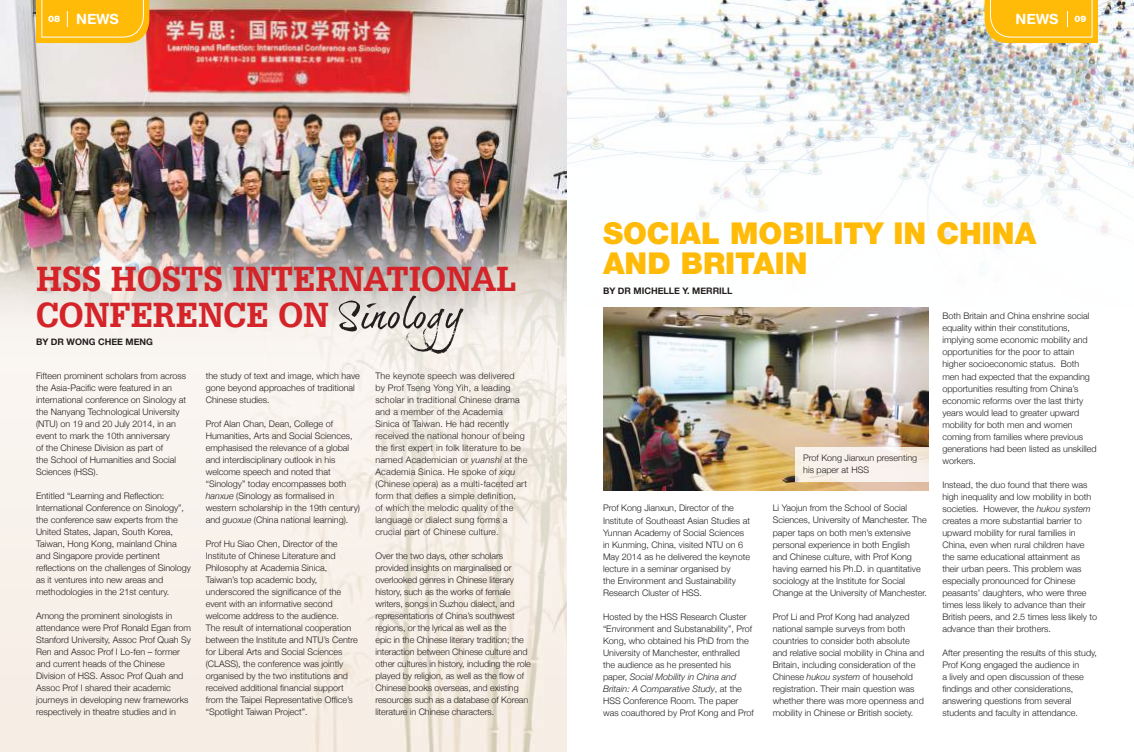
<style>
.page{position:relative;width:1134px;height:752px;background:#fff}
.page>*{position:absolute;margin:0;border:0;box-sizing:border-box;transform-origin:0 0}
.t1{font:36px/36px "URW Egyptienne T Medi Extr Narr";color:#d42429}
.t2{font:900 30px/30px "Helvetica 95";color:#ffbb08}
.t3{font:700 14px "Helvetica Rounded";color:#fff}
.t4{font:300 9px/12px "Helvetica Neue";color:#241f1f}
.t5{font:300 9px/12px "Helvetica Neue";letter-spacing:.02em;color:#241f1f}
.t6{font:700 9px "Helvetica Neue";color:#241f1f}
.s1{font-family:"Helvetica 95";font-weight:900;font-size:9px}
.s2{font-style:italic}
</style>
<div class="page">
<img style="left:567px;top:0;width:567px;height:315px">
<img style="left:0;top:355px;width:567px;height:396px">
<img style="left:0;top:0;width:567px;height:355px">
<svg style="left:339px;top:295px;width:124px;height:58px;background:#cec9c5"></svg>
<img style="left:603px;top:307px;width:325px;height:183px">
<svg style="left:795px;top:446px;width:133px;height:35px;background:#f5eee7"></svg>
<svg style="left:984px;top:0;width:114px;height:43px;background:#fdbd16"></svg>
<svg style="left:36px;top:0;width:113px;height:43px;background:#febc14"></svg>
<h3 class="t3" style="left:48px;top:11px;width:72px"><span class="s1">08</span> NEWS</h3>
<h3 class="t3" style="left:1016px;top:11px;width:72px">NEWS <span class="s1">09</span></h3>
<h1 class="t1" style="left:36px;top:261px;width:482px">HSS HOSTS INTERNATIONAL<br>CONFERENCE ON</h1>
<p class="t6" style="left:36px;top:333px;width:39px">BY DR WON</p>
<p class="t6" style="left:89px;top:333px;width:66px">G CHEE MENG</p>
<p class="t4" style="left:36px;top:369px;width:152px">Fifteen prominent scholars from across the Asia-Pacific were featured in an international conference on Sinology at the Nanyang Technological University (NTU) on 19 and 20 July 2014, in an event to mark the 10th anniversary<br>of the Chinese Division as part of<br>the School of Humanities and Social Sciences (HSS).</p>
<p class="t4" style="left:36px;top:489px;width:157px">Entitled “Learning and Reflection:<br>International Conference on Sinology”, the conference saw experts from the United States, Japan, South Korea, Taiwan, Hong Kong, mainland China and Singapore provide pertinent reflections on the challenges of Sinology as it ventures into new areas and methodologies in the 21st century.</p>
<p class="t4" style="left:36px;top:609px;width:157px">Among the prominent sinologists in attendance were Prof Ronald Egan from Stanford University, Assoc Prof Quah Sy Ren and Assoc Prof I Lo-fen – former and current heads of the Chinese Division of HSS. Assoc Prof Quah and Assoc Prof I shared their academic journeys in developing new frameworks respectively in theatre studies and in</p>
<p class="t4" style="left:206px;top:369px;width:156px">the study of text and image, which have gone beyond approaches of traditional<br>Chinese studies.</p>
<p class="t4" style="left:206px;top:417px;width:156px">Prof Alan Chan, Dean, College of Humanities, Arts and Social Sciences, emphasised the relevance of a global and interdisciplinary outlook in his welcome speech and noted that “Sinology” today encompasses both <span class="s2">hanxue</span> (Sinology as formalised in western scholarship in the 19th century) and <span class="s2">guoxue</span> (China national learning).</p>
<p class="t4" style="left:206px;top:537px;width:154px">Prof Hu Siao Chen, Director of the Institute of Chinese Literature and Philosophy at Academia Sinica, Taiwan’s top academic body, underscored the significance of the event with an informative second welcome address to the audience.<br>The result of international cooperation between the Institute and NTU’s Centre for Liberal Arts and Social Sciences (CLASS), the conference was jointly organised by the two institutions and received additional financial support from the Taipei Representative Office’s “Spotlight Taiwan Project”.</p>
<p class="t5" style="left:375px;top:369px;width:153px">The keynote speech was delivered<br>by Prof Tseng Yong Yih, a leading scholar in traditional Chinese drama and a member of the Academia Sinica of Taiwan. He had recently received the national honour of being the first expert in folk literature to be named Academician or <span class="s2">yuanshi</span> at the Academia Sinica. He spoke of <span class="s2">xiqu </span>(Chinese opera) as a multi-faceted art form that defies a simple definition,<br>of which the melodic quality of the language or dialect sung forms a crucial part of Chinese culture.</p>
<p class="t4" style="left:375px;top:549px;width:157px">Over the two days, other scholars provided insights on marginalised or overlooked genres in Chinese literary history, such as the works of female writers, songs in Suzhou dialect, and representations of China’s southwest regions, or the lyrical as well as the<br>epic in the Chinese literary tradition; the interaction between Chinese culture and other cultures in history, including the role played by religion, as well as the flow of Chinese books overseas, and existing resources such as a database of Korean literature in Chinese characters.</p>
<h2 class="t2" style="left:603px;top:218px;width:435px">SOCIAL MOBILITY IN CHINA<br>AND BRITAIN</h2>
<p class="t6" style="left:603px;top:282px;width:131px">BY DR MICHELLE Y. MERRILL</p>
<p class="t4" style="left:603px;top:501px;width:149px">Prof Kong Jianxun, Director of the Institute of Southeast Asian Studies at Yunnan Academy of Social Sciences in Kunming, China, visited NTU on 6<br>May 2014 as he delivered the keynote lecture in a seminar organised by<br>the Environment and Sustainability Research Cluster of HSS.</p>
<p class="t4" style="left:603px;top:609px;width:152px">Hosted by the HSS Research Cluster “Environment and Substanability”, Prof Kong, who obtained his PhD from the University of Manchester, enthralled the audience as he presented his paper, <span class="s2">Social Mobility in China and Britain: A Comparative Study</span>, at the HSS Conference Room. The paper was coauthored by Prof Kong and Prof</p>
<p class="t4" style="left:803px;top:451px;width:116px">Prof Kong Jianxun presenting his paper at HSS</p>
<p class="t4" style="left:773px;top:501px;width:156px">Li Yaojun from the School of Social Sciences, University of Manchester. The paper taps on both men’s extensive personal experience in both English<br>and Chinese culture, with Prof Kong having earned his Ph.D. in quantitative sociology at the Institute for Social Change at the University of Manchester.</p>
<p class="t4" style="left:773px;top:609px;width:153px">Prof Li and Prof Kong had analyzed national sample surveys from both countries to consider both absolute and relative social mobility in China and Britain, including consideration of the Chinese <span class="s2">hukou system</span> of household registration. Their main question was whether there was more openness and mobility in Chinese or British society.</p>
<p class="t4" style="left:942px;top:309px;width:156px">Both Britain and China enshrine social equality within their constitutions, implying some economic mobility and opportunities for the poor to attain higher socioeconomic status. Both men had expected that the expanding opportunities resulting from China’s economic reforms over the last thirty years would lead to greater upward mobility for both men and women coming from families where previous generations had been listed as unskilled workers.</p>
<p class="t4" style="left:942px;top:477px;width:156px">Instead, the duo found that there was high inequality and low mobility in both societies. However, the <span class="s2">hukou system </span>creates a more substantial barrier to upward mobility for rural families in China, even when rural children have the same educational attainment as their urban peers. This problem was especially pronounced for Chinese peasants’ daughters, who were three times less likely to advance than their British peers, and 2.5 times less likely to advance than their brothers.</p>
<p class="t4" style="left:942px;top:645px;width:156px">After presenting the results of this study, Prof Kong engaged the audience in<br>a lively and open discussion of these findings and other considerations, answering questions from several students and faculty in attendance.</p>
</div>
